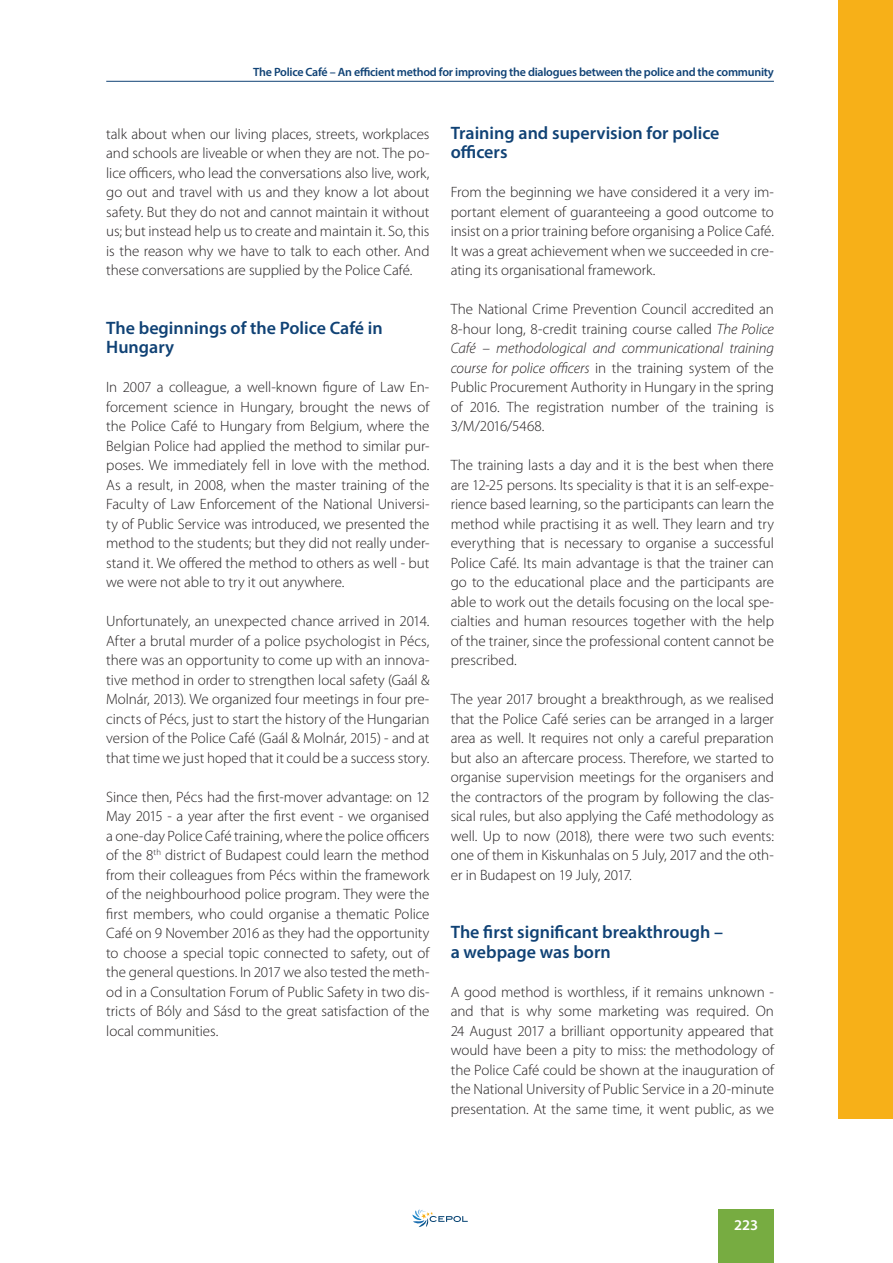
<style>
.page{position:relative;width:893px;height:1263px;background:#fff}
.page>*{position:absolute;margin:0;border:0;box-sizing:border-box;transform-origin:0 0}
.t1{font:600 18px/19.5px "Myriad Pro";color:#104275}
.t2{font:300 15px/19.5px "Myriad Pro";color:#231f20;text-align:justify}
.t3{font:600 15px "Myriad Pro";color:#fff}
.t4{font:600 12px "Myriad Pro";letter-spacing:-.02em;color:#104275}
.s1{font-style:italic}
</style>
<div class="page">
<div style="left:839px;top:0;width:54px;height:1118px;background:#f7b018"></div>
<svg style="left:412px;top:1209px;width:56px;height:18px"></svg>
<div style="left:719px;top:1210px;width:55px;height:53px;background:#77ac41"></div>
<hr style="left:106px;top:81px;width:668px;height:1px;background:#104275">
<p class="t4" style="left:253px;top:67px;width:522px">The Police Café – An efficient method for improving the dialogues between the police and the community</p>
<p class="t2" style="left:106px;top:125px;width:325px">talk about when our living places, streets, workplaces and schools are liveable or when they are not. The po&shy;lice officers, who lead the conversations also live, work, go out and travel with us and they know a lot about safety. But they do not and cannot maintain it without us; but instead help us to create and maintain it. So, this is the reason why we have to talk to each other. And these conversations are supplied by the Police Café.</p>
<p class="t1" style="left:106px;top:319px;width:278px">The beginnings of the Police Café in<br>Hungary</p>
<p class="t2" style="left:106px;top:378px;width:325px">In 2007 a colleague, a well-known figure of Law En&shy;forcement science in Hungary, brought the news of the Police Café to Hungary from Belgium, where the Belgian Police had applied the method to similar pur&shy;poses. We immediately fell in love with the method.<br>As a result, in 2008, when the master training of the Faculty of Law Enforcement of the National Universi&shy;ty of Public Service was introduced, we presented the method to the students; but they did not really under&shy;stand it. We offered the method to others as well - but we were not able to try it out anywhere.</p>
<p class="t2" style="left:106px;top:612px;width:325px">Unfortunately, an unexpected chance arrived in 2014.<br>After a brutal murder of a police psychologist in Pécs, there was an opportunity to come up with an innova&shy;tive method in order to strengthen local safety (Gaál &amp; Molnár, 2013). We organized four meetings in four pre&shy;cincts of Pécs, just to start the history of the Hungarian version of the Police Café (Gaál &amp; Molnár, 2015) - and at that time we just hoped that it could be a success story.</p>
<p class="t2" style="left:106px;top:788px;width:325px">Since then, Pécs had the first-mover advantage: on 12<br>May 2015 - a year after the first event - we organised a one-day Police Café training, where the police officers of the 8<sup>th</sup> district of Budapest could learn the method from their colleagues from Pécs within the framework of the neighbourhood police program. They were the first members, who could organise a thematic Police Café on 9 November 2016 as they had the opportunity to choose a special topic connected to safety, out of the general questions. In 2017 we also tested the meth&shy;od in a Consultation Forum of Public Safety in two dis&shy;tricts of Bóly and Sásd to the great satisfaction of the local communities.</p>
<p class="t1" style="left:451px;top:124px;width:270px">Training and supervision for police officers</p>
<p class="t2" style="left:451px;top:183px;width:325px">From the beginning we have considered it a very im&shy;portant element of guaranteeing a good outcome to insist on a prior training before organising a Police Café.<br>It was a great achievement when we succeeded in cre&shy;ating its organisational framework.</p>
<p class="t2" style="left:451px;top:300px;width:325px">The National Crime Prevention Council accredited an 8-hour long, 8-credit training course called <span class="s1">The Police Café – methodological and communicational training course for police officers</span> in the training system of the Public Procurement Authority in Hungary in the spring of 2016. The registration number of the training is 3/M/2016/5468.</p>
<p class="t2" style="left:451px;top:456px;width:325px">The training lasts a day and it is the best when there are 12-25 persons. Its speciality is that it is an self-expe&shy;rience based learning, so the participants can learn the method while practising it as well. They learn and try everything that is necessary to organise a successful Police Café. Its main advantage is that the trainer can go to the educational place and the participants are able to work out the details focusing on the local spe&shy;cialties and human resources together with the help of the trainer, since the professional content cannot be prescribed.</p>
<p class="t2" style="left:451px;top:690px;width:325px">The year 2017 brought a breakthrough, as we realised that the Police Café series can be arranged in a larger area as well. It requires not only a careful preparation but also an aftercare process. Therefore, we started to organise supervision meetings for the organisers and the contractors of the program by following the clas&shy;sical rules, but also applying the Café methodology as well. Up to now (2018), there were two such events: one of them in Kiskunhalas on 5 July, 2017 and the oth&shy;er in Budapest on 19 July, 2017.</p>
<p class="t1" style="left:451px;top:924px;width:274px">The first significant breakthrough – a webpage was born</p>
<p class="t2" style="left:451px;top:983px;width:325px">A good method is worthless, if it remains unknown - and that is why some marketing was required. On 24 August 2017 a brilliant opportunity appeared that would have been a pity to miss: the methodology of the Police Café could be shown at the inauguration of the National University of Public Service in a 20-minute presentation. At the same time, it went public, as we</p>
<p class="t3" style="left:734px;top:1219px;width:26px">223</p>
</div>
